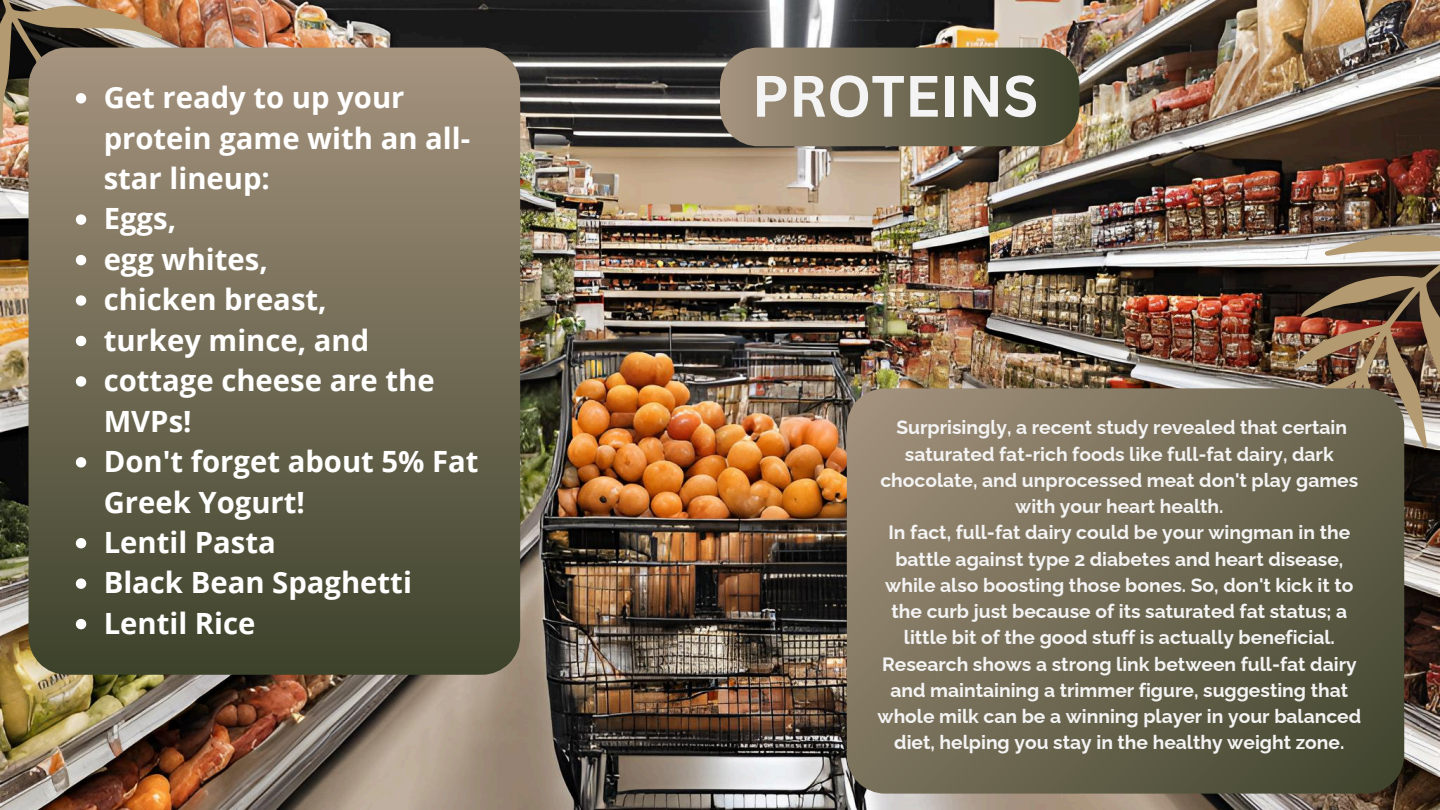
<style>
.page{position:relative;width:1440px;height:810px;background:#fff}
.page>*{position:absolute;margin:0;border:0;box-sizing:border-box;transform-origin:0 0}
.t1{font:700 57px "Canva Sans";color:#f4f4f4}
.t2{font:700 29.3px/40.4px "Open Sans";color:#fff}
.t3{font:700 19.3px/26.2px "Raleway";color:#f4f4f4;text-align:center}
</style>
<div class="page">
<img style="left:0;top:0;width:1440px;height:810px">
<img style="left:0;top:0;width:207px;height:239px">
<svg style="left:29px;top:48px;width:491px;height:627px"></svg>
<svg style="left:76px;top:93px;width:10px;height:10px"></svg>
<svg style="left:76px;top:214px;width:10px;height:11px"></svg>
<svg style="left:76px;top:255px;width:10px;height:10px"></svg>
<svg style="left:76px;top:295px;width:10px;height:11px"></svg>
<svg style="left:76px;top:336px;width:10px;height:10px"></svg>
<svg style="left:76px;top:376px;width:10px;height:11px"></svg>
<svg style="left:76px;top:457px;width:10px;height:11px"></svg>
<svg style="left:76px;top:538px;width:10px;height:10px"></svg>
<svg style="left:76px;top:578px;width:10px;height:11px"></svg>
<svg style="left:76px;top:619px;width:10px;height:10px"></svg>
<svg style="left:720px;top:48px;width:359px;height:98px"></svg>
<img style="left:1201px;top:146px;width:239px;height:378px">
<svg style="left:847px;top:388px;width:557px;height:406px"></svg>
<p class="t2" style="left:104px;top:77px;width:368px">Get ready to up your protein game with an all&shy;star lineup:</p>
<p class="t2" style="left:104px;top:198px;width:74px">Eggs,</p>
<p class="t2" style="left:104px;top:238px;width:166px">egg whites,</p>
<p class="t2" style="left:104px;top:279px;width:225px">chicken breast,</p>
<p class="t2" style="left:104px;top:319px;width:267px">turkey mince, and</p>
<p class="t2" style="left:104px;top:360px;width:333px">cottage cheese are the<br>MVPs!</p>
<p class="t2" style="left:104px;top:441px;width:377px">Don't forget about 5% Fat<br>Greek Yogurt!</p>
<p class="t2" style="left:104px;top:521px;width:174px">Lentil Pasta</p>
<p class="t2" style="left:104px;top:562px;width:310px">Black Bean Spaghetti</p>
<p class="t2" style="left:104px;top:602px;width:153px">Lentil Rice</p>
<p class="t1" style="left:752px;top:56px;width:288px">PROTEINS</p>
<p class="t3" style="left:880px;top:414px;width:480px">Surprisingly, a recent study revealed that certain saturated fat-rich foods like full-fat dairy, dark chocolate, and unprocessed meat don't play games with your heart health.</p>
<h1 class="t3" style="left:885px;top:519px;width:470px">In fact, full-fat dairy could be your wingman in the battle against type 2 diabetes and heart disease, while also boosting those bones. So, don't kick it to the curb just because of its saturated fat status; a little bit of the good stuff is actually beneficial.</h1>
<p class="t3" style="left:878px;top:651px;width:485px">Research shows a strong link between full-fat dairy and maintaining a trimmer figure, suggesting that whole milk can be a winning player in your balanced diet, helping you stay in the healthy weight zone.</p>
</div>
